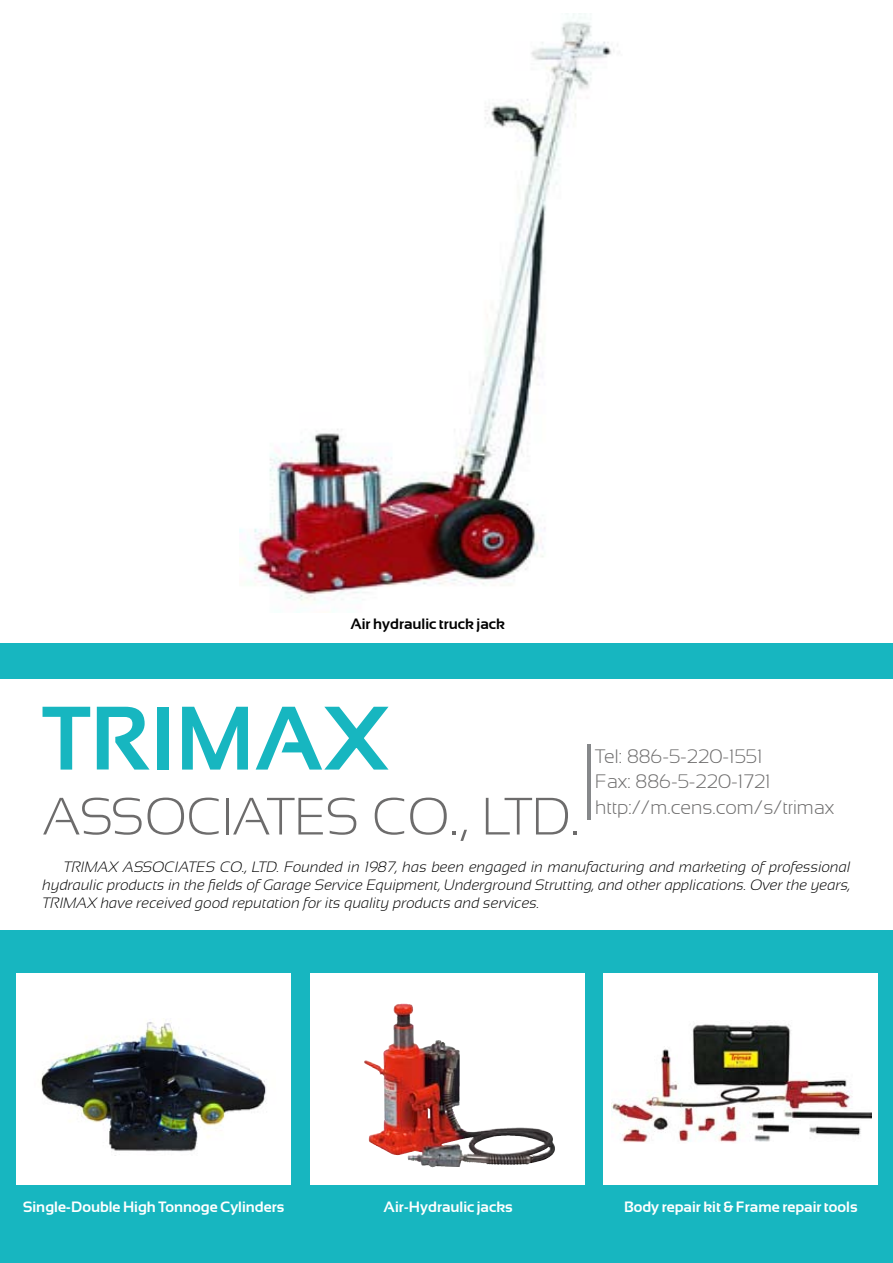
<style>
.page{position:relative;width:893px;height:1263px;background:#fff}
.page>*{position:absolute;margin:0;border:0;box-sizing:border-box;transform-origin:0 0}
.t1{font:700 90px "Sansation";color:#17b6c0}
.t2{font:300 52.5px "Sansation";color:#6d6c6c}
.t3{font:300 19.5px/25.5px "Sansation";color:#6d6c6c}
.t4{font:italic 300 15px/18px "Sansation";color:#000;text-align:justify}
.t5{font:700 15px "Sansation";color:#fff}
.t6{font:700 15px "Sansation";color:#000}
</style>
<div class="page">
<img style="left:240px;top:13px;width:372px;height:599px">
<div style="left:0;top:643px;width:893px;height:620px;background:#17b6c0"></div>
<div style="left:0;top:679px;width:893px;height:251px;background:#fff"></div>
<div style="left:17px;top:973px;width:274px;height:212px;background:#fff"></div>
<img style="left:40px;top:1022px;width:227px;height:130px">
<svg style="left:310px;top:973px;width:274px;height:212px;background:#e8d9d8"></svg>
<img style="left:370px;top:1004px;width:31px;height:65px">
<div style="left:604px;top:973px;width:274px;height:212px;background:#fff"></div>
<img style="left:611px;top:1022px;width:260px;height:120px">
<hr style="left:587px;top:744px;width:3px;height:76px;background:#86888a">
<p class="t6" style="left:350px;top:616px;width:156px">Air hydraulic truck jack</p>
<h1 class="t1" style="left:43px;top:688px;width:348px">TRIMAX</h1>
<h2 class="t2" style="left:43px;top:787px;width:538px">ASSOCIATES CO., LTD.</h2>
<h3 class="t3" style="left:595px;top:743px;width:241px">Tel: 886-5-220-1551<br>Fax: 886-5-220-1721 http://m.cens.com/s/trimax</h3>
<p class="t4" style="left:43px;top:858px;width:809px;text-indent:21px">TRIMAX ASSOCIATES CO., LTD. Founded in 1987, has been engaged in manufacturing and marketing of professional hydraulic products in the fields of Garage Service Equipment, Underground Strutting, and other applications. Over the years, TRIMAX have received good reputation for its quality products and services.</p>
<p class="t5" style="left:23px;top:1199px;width:263px">Single-Double High Tonnoge Cylinders</p>
<p class="t5" style="left:384px;top:1199px;width:131px">Air-Hydraulic jacks</p>
<p class="t5" style="left:624px;top:1199px;width:235px">Body repair kit &amp; Frame repair tools</p>
</div>
